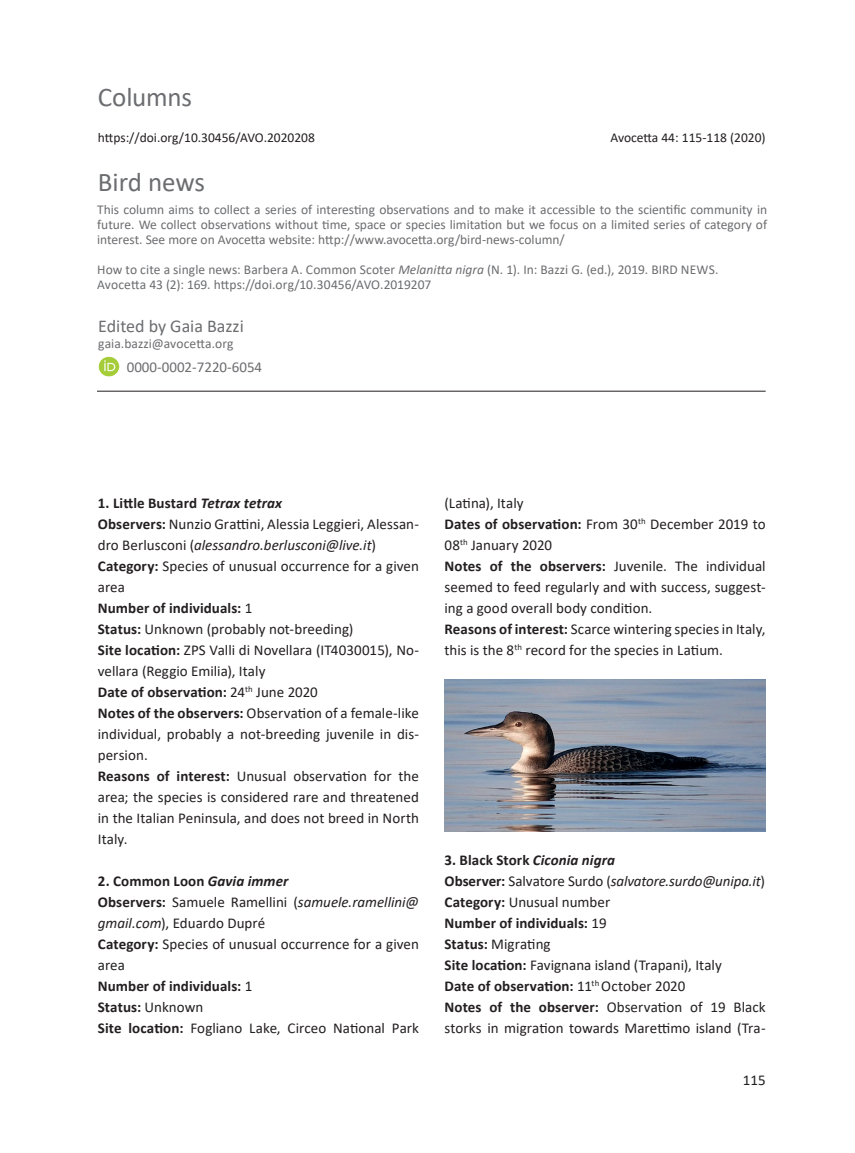
<style>
.page{position:relative;width:855px;height:1153px;background:#fff}
.page>*{position:absolute;margin:0;border:0;box-sizing:border-box;transform-origin:0 0}
.t1{font:27px "Calibri";letter-spacing:-.005em;color:#6c6d70}
.t2{font:18px "Calibri";color:#6c6d70}
.t3{font:15px/21px "Calibri";color:#231f20}
.t4{font:15px "Calibri";color:#6c6d70}
.t5{font:13.5px/15px "Calibri";color:#6c6d70;text-align:justify}
.t6{font:13.5px "Calibri";color:#231f20}
.s1{font-style:italic}
.s2{font-weight:700}
.s3{font-weight:700;font-style:italic}
</style>
<div class="page">
<hr style="left:97px;top:391px;width:668px;height:1px;background:#231f20">
<img style="left:99px;top:356px;width:20px;height:21px">
<img style="left:444px;top:679px;width:321px;height:152px">
<h1 class="t1" style="left:98px;top:78px;width:96px">Columns</h1>
<p class="t6" style="left:98px;top:128px;width:219px">https://doi.org/10.30456/AVO.2020208</p>
<p class="t6" style="left:610px;top:128px;width:157px">Avocetta 44: 115-118 (2020)</p>
<h1 class="t1" style="left:98px;top:163px;width:109px">Bird news</h1>
<p class="t5" style="left:97px;top:201px;width:671px">This column aims to collect a series of interesting observations and to make it accessible to the scientific community in future. We collect observations without time, space or species limitation but we focus on a limited series of category of interest. See more on Avocetta website: http://www.avocetta.org/bird-news-column/</p>
<p class="t5" style="left:97px;top:261px;width:623px">How to cite a single news: Barbera A. Common Scoter <span class="s1">Melanitta nigra</span> (N. 1). In: Bazzi G. (ed.), 2019. BIRD NEWS.<br>Avocetta 43 (2): 169. https://doi.org/10.30456/AVO.2019207</p>
<p class="t2" style="left:98px;top:313px;width:147px">Edited by Gaia Bazzi</p>
<p class="t5" style="left:98px;top:336px;width:137px">gaia.bazzi@avocetta.org</p>
<p class="t4" style="left:127px;top:357px;width:137px">0000-0002-7220-6054</p>
<p class="t3" style="left:98px;top:492px;width:323px"><span class="s2">1. Little Bustard</span> <span class="s3">Tetrax tetrax<br></span><span class="s2">Observers:</span> Nunzio Grattini, Alessia Leggieri, Alessan&shy;dro Berlusconi (<span class="s1">alessandro.berlusconi@live.it</span>)<br><span class="s2">Category:</span> Species of unusual occurrence for a given area<br><span class="s2">Number of individuals:</span> 1<br><span class="s2">Status:</span> Unknown (probably not-breeding)<br><span class="s2">Site location:</span> ZPS Valli di Novellara (IT4030015), No&shy;vellara (Reggio Emilia), Italy<br><span class="s2">Date of observation:</span> 24<sup>th</sup> June 2020<br><span class="s2">Notes of the observers:</span> Observation of a female-like individual, probably a not-breeding juvenile in dis&shy;persion.<br><span class="s2">Reasons of interest:</span> Unusual observation for the area; the species is considered rare and threatened in the Italian Peninsula, and does not breed in North Italy.</p>
<p class="t3" style="left:98px;top:870px;width:323px"><span class="s2">2. Common Loon</span> <span class="s3">Gavia immer<br></span><span class="s2">Observers:</span> Samuele Ramellini (<span class="s1">samuele.ramellini@ gmail.com</span>), Eduardo Dupré<br><span class="s2">Category:</span> Species of unusual occurrence for a given area<br><span class="s2">Number of individuals:</span> 1<br><span class="s2">Status:</span> Unknown<br><span class="s2">Site location:</span> Fogliano Lake, Circeo National Park</p>
<p class="t3" style="left:444px;top:492px;width:323px">(Latina), Italy<br><span class="s2">Dates of observation:</span> From 30<sup>th</sup> December 2019 to 08<sup>th</sup> January 2020<br><span class="s2">Notes of the observers:</span> Juvenile. The individual seemed to feed regularly and with success, suggest&shy;ing a good overall body condition.<br><span class="s2">Reasons of interest:</span> Scarce wintering species in Italy, this is the 8<sup>th</sup> record for the species in Latium.</p>
<p class="t3" style="left:444px;top:849px;width:323px"><span class="s2">3. Black Stork</span> <span class="s3">Ciconia nigra<br></span><span class="s2">Observer:</span> Salvatore Surdo (<span class="s1">salvatore.surdo@unipa.it</span>)<br><span class="s2">Category:</span> Unusual number<br><span class="s2">Number of individuals:</span> 19<br><span class="s2">Status:</span> Migrating<br><span class="s2">Site location:</span> Favignana island (Trapani), Italy<br><span class="s2">Date of observation:</span> 11<sup>th</sup> October 2020<br><span class="s2">Notes of the observer:</span> Observation of 19 Black storks in migration towards Marettimo island (Tra-</p>
<p class="t3" style="left:743px;top:1069px;width:24px">115</p>
</div>
